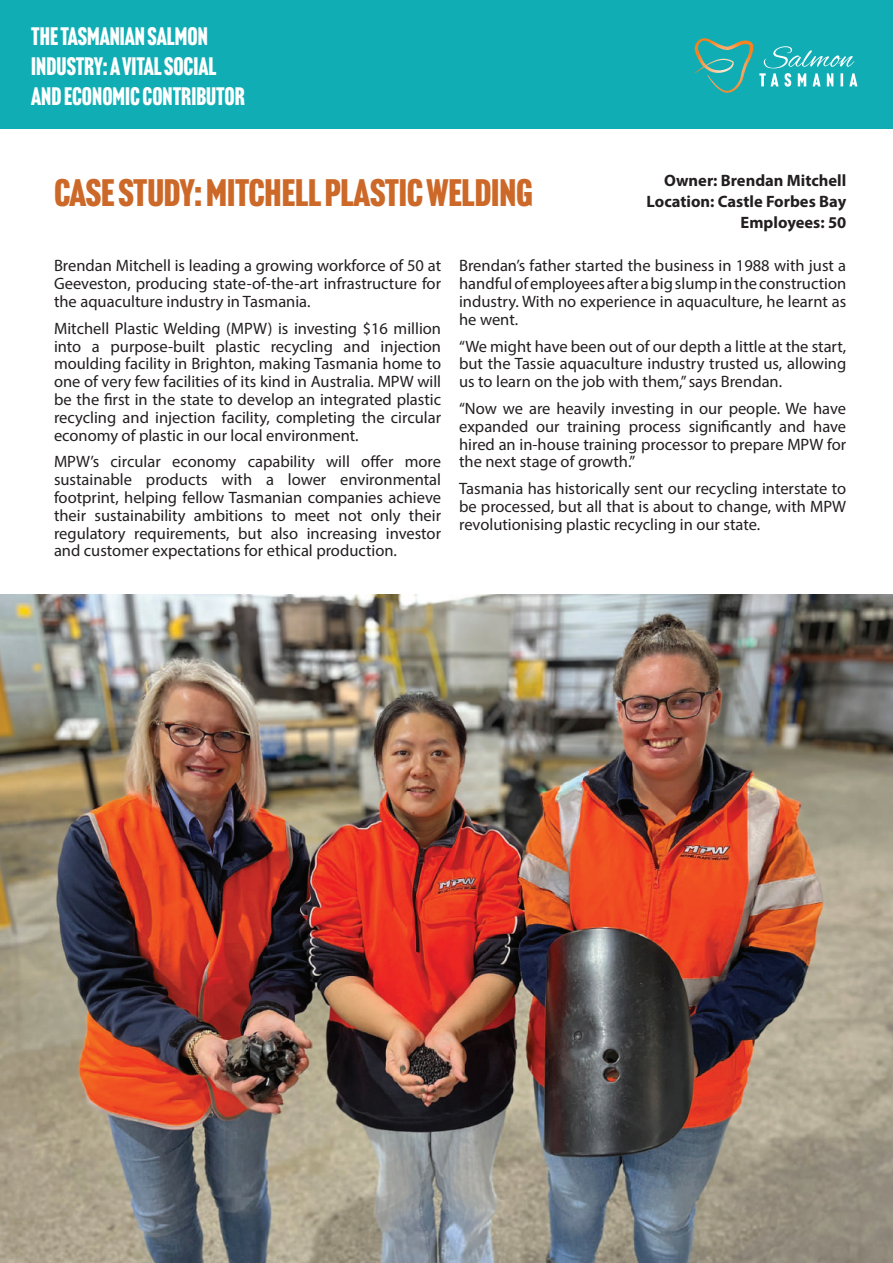
<style>
.page{position:relative;width:893px;height:1263px;background:#fff}
.page>*{position:absolute;margin:0;border:0;box-sizing:border-box;transform-origin:0 0}
.t1{font:37.5px "Headline Gothic ATF";letter-spacing:-.005em;color:#cc6828;scale:1.1 1}
.t2{font:24.75px/29.7px "Headline Gothic ATF";color:#fff}
.t3{font:16.5px/17.9px "Myriad Pro";color:#231f20;text-align:justify}
.t4{font:700 16.5px/21px "Myriad Pro";color:#231f20;text-align:right}
</style>
<div class="page">
<div style="left:0;top:0;width:893px;height:128px;background:#10aeb4"></div>
<svg style="left:759px;top:46px;width:98px;height:41px"></svg>
<svg style="left:695px;top:38px;width:58px;height:55px"></svg>
<img style="left:0;top:595px;width:893px;height:668px">
<h2 class="t2" style="left:31px;top:22px;width:215px">THE TASMANIAN SALMON<br>INDUSTRY: A VITAL SOCIAL<br>AND ECONOMIC CONTRIBUTOR</h2>
<h1 class="t1" style="left:54px;top:171px;width:437px">CASE STUDY: MITCHELL PLASTIC WELDING</h1>
<p class="t4" style="left:646px;top:170px;width:201px">Owner: Brendan Mitchell<br>Location: Castle Forbes Bay<br>Employees: 50</p>
<p class="t3" style="left:54px;top:257px;width:389px">Brendan Mitchell is leading a growing workforce of 50 at Geeveston, producing state-of-the-art infrastructure for the aquaculture industry in Tasmania.</p>
<p class="t3" style="left:54px;top:319px;width:389px">Mitchell Plastic Welding (MPW) is investing $16 million into a purpose-built plastic recycling and injection moulding facility in Brighton, making Tasmania home to one of very few facilities of its kind in Australia. MPW will be the first in the state to develop an integrated plastic recycling and injection facility, completing the circular economy of plastic in our local environment.</p>
<p class="t3" style="left:54px;top:453px;width:389px">MPW’s circular economy capability will offer more sustainable products with a lower environmental footprint, helping fellow Tasmanian companies achieve their sustainability ambitions to meet not only their regulatory requirements, but also increasing investor and customer expectations for ethical production.</p>
<p class="t3" style="left:459px;top:257px;width:389px">Brendan’s father started the business in 1988 with just a handful of employees after a big slump in the construction industry. With no experience in aquaculture, he learnt as he went.</p>
<p class="t3" style="left:459px;top:337px;width:389px">“We might have been out of our depth a little at the start, but the Tassie aquaculture industry trusted us, allowing us to learn on the job with them,” says Brendan.</p>
<p class="t3" style="left:459px;top:399px;width:389px">“Now we are heavily investing in our people. We have expanded our training process significantly and have hired an in-house training processor to prepare MPW for the next stage of growth.”</p>
<p class="t3" style="left:459px;top:479px;width:389px">Tasmania has historically sent our recycling interstate to be processed, but all that is about to change, with MPW revolutionising plastic recycling in our state.</p>
</div>
